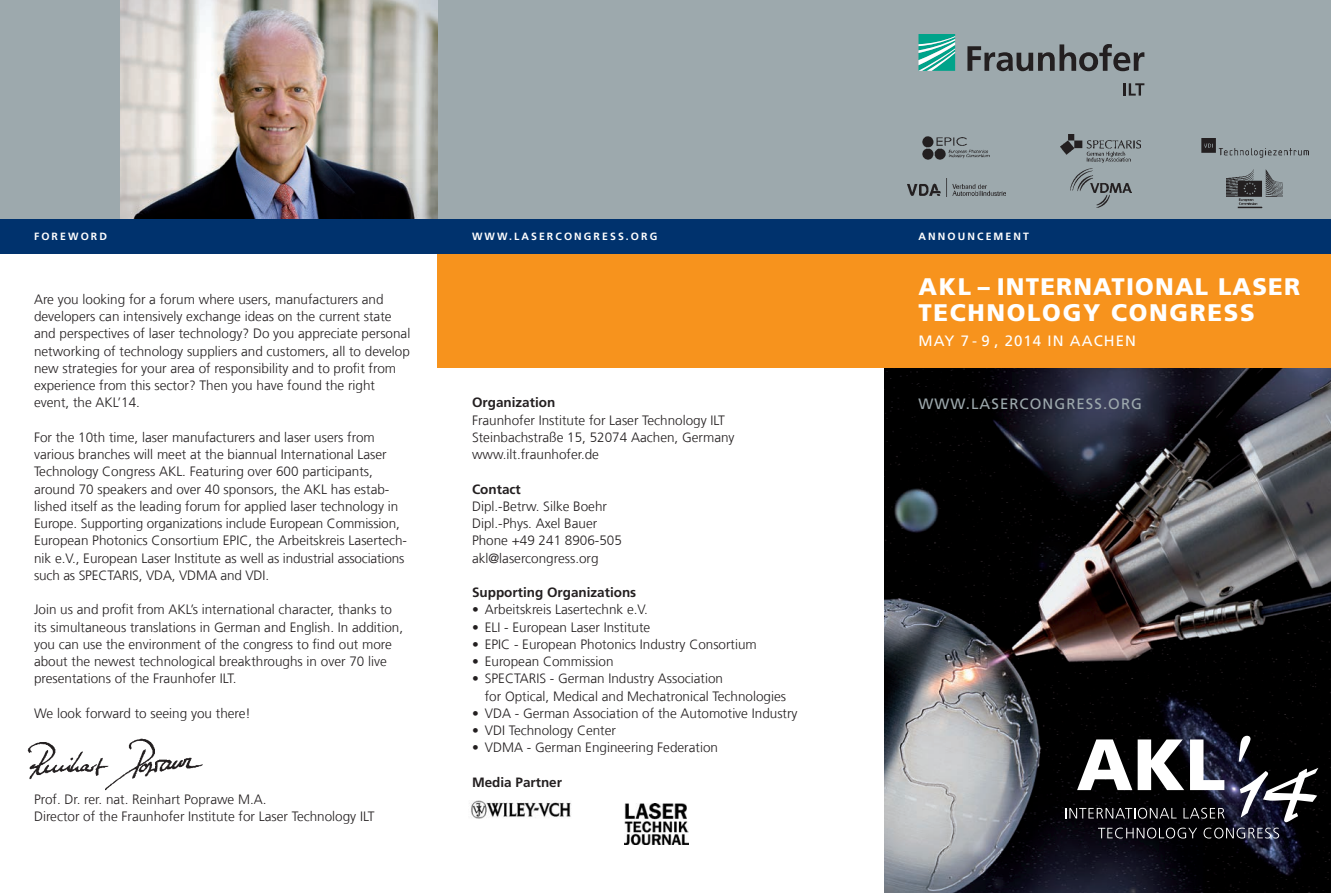
<style>
.page{position:relative;width:1331px;height:893px;background:#fff}
.page>*{position:absolute;margin:0;border:0;box-sizing:border-box;transform-origin:0 0}
.t1{font:900 24px/25.5px "Frutiger LT Com";letter-spacing:.07em;color:#fff}
.t2{font:15px "Frutiger LT Com";letter-spacing:.07em;color:#9da9ad}
.t3{font:15px "Frutiger LT Com";letter-spacing:.07em;color:#fff}
.t4{font:300 13.5px/17.2px "Frutiger LT Com";color:#231f20}
.t5{font:700 13.5px "Frutiger LT Com";color:#231f20}
.t6{font:700 10.5px "Frutiger LT Com";letter-spacing:.2em;color:#fff}
</style>
<div class="page">
<div style="left:0;top:0;width:1331px;height:231px;background:#9da9ad"></div>
<img style="left:121px;top:0;width:317px;height:219px">
<img style="left:884px;top:368px;width:447px;height:525px">
<div style="left:438px;top:247px;width:893px;height:121px;background:#f7931d"></div>
<svg style="left:918px;top:34px;width:37px;height:37px"></svg>
<svg style="left:967px;top:44px;width:177px;height:27px"></svg>
<svg style="left:1123px;top:83px;width:21px;height:13px"></svg>
<svg style="left:1077px;top:739px;width:55px;height:51px"></svg>
<svg style="left:1138px;top:739px;width:46px;height:51px"></svg>
<svg style="left:1190px;top:739px;width:34px;height:51px"></svg>
<svg style="left:1098px;top:828px;width:99px;height:10px"></svg>
<svg style="left:1203px;top:828px;width:76px;height:10px"></svg>
<svg style="left:1065px;top:808px;width:111px;height:11px"></svg>
<svg style="left:1183px;top:808px;width:42px;height:11px"></svg>
<svg style="left:1239px;top:736px;width:11px;height:26px"></svg>
<svg style="left:1240px;top:768px;width:78px;height:54px"></svg>
<div style="left:0;top:219px;width:1331px;height:34px;background:#00326d"></div>
<img style="left:471px;top:800px;width:100px;height:18px">
<img style="left:624px;top:803px;width:65px;height:42px">
<img style="left:908px;top:178px;width:98px;height:18px">
<img style="left:1201px;top:138px;width:107px;height:19px">
<img style="left:1227px;top:169px;width:55px;height:40px">
<img style="left:1061px;top:134px;width:79px;height:29px">
<img style="left:1071px;top:169px;width:60px;height:39px">
<img style="left:922px;top:136px;width:68px;height:24px">
<img style="left:27px;top:738px;width:176px;height:53px">
<p class="t6" style="left:34px;top:230px;width:75px">FOREWORD</p>
<p class="t6" style="left:472px;top:230px;width:187px">WWW.LASERCONGRESS.ORG</p>
<p class="t4" style="left:34px;top:291px;width:378px">Are you looking for a forum where users, manufacturers and developers can intensively exchange ideas on the current state and perspectives of laser technology? Do you appreciate personal networking of technology suppliers and customers, all to develop new strategies for your area of responsibility and to profit from experience from this sector? Then you have found the right event, the AKL’14.</p>
<p class="t4" style="left:34px;top:429px;width:375px">For the 10th time, laser manufacturers and laser users from various branches will meet at the biannual International Laser Technology Congress AKL. Featuring over 600 participants, around 70 speakers and over 40 sponsors, the AKL has estab&shy;lished itself as the leading forum for applied laser technology in Europe. Supporting organizations include European Commission, European Photonics Consortium EPIC, the Arbeitskreis Lasertech&shy;nik e.V., European Laser Institute as well as industrial associations such as SPECTARIS, VDA, VDMA and VDI.</p>
<p class="t4" style="left:34px;top:601px;width:371px">Join us and profit from AKL’s international character, thanks to its simultaneous translations in German and English. In addition, you can use the environment of the congress to find out more about the newest technological breakthroughs in over 70 live presentations of the Fraunhofer ILT.</p>
<p class="t4" style="left:34px;top:705px;width:218px">We look forward to seeing you there!</p>
<p class="t4" style="left:34px;top:791px;width:342px">Prof. Dr. rer. nat. Reinhart Poprawe M.A.<br>Director of the Fraunhofer Institute for Laser Technology ILT</p>
<p class="t5" style="left:472px;top:395px;width:85px">Organization</p>
<p class="t4" style="left:472px;top:411px;width:264px">Fraunhofer Institute for Laser Technology ILT<br>Steinbachstraße 15, 52074 Aachen, Germany www.ilt.fraunhofer.de</p>
<p class="t5" style="left:472px;top:481px;width:50px">Contact</p>
<p class="t4" style="left:472px;top:498px;width:151px">Dipl.-Betrw. Silke Boehr<br>Dipl.-Phys. Axel Bauer<br>Phone +49 241 8906-505 akl@lasercongress.org</p>
<p class="t5" style="left:472px;top:584px;width:166px">Supporting Organizations</p>
<p class="t4" style="left:472px;top:601px;width:177px">• Arbeitskreis Lasertechnk e.V.</p>
<p class="t4" style="left:472px;top:618px;width:180px">• ELI - European Laser Institute</p>
<p class="t4" style="left:472px;top:636px;width:286px">• EPIC - European Photonics Industry Consortium</p>
<p class="t4" style="left:472px;top:653px;width:143px">• European Commission</p>
<p class="t4" style="left:485px;top:670px;width:303px;text-indent:-13px">• SPECTARIS - German Industry Association<br>for Optical, Medical and Mechatronical Technologies</p>
<p class="t4" style="left:472px;top:705px;width:327px">• VDA - German Association of the Automotive Industry</p>
<p class="t4" style="left:472px;top:722px;width:146px">• VDI Technology Center</p>
<p class="t4" style="left:472px;top:739px;width:248px">• VDMA - German Engineering Federation</p>
<p class="t5" style="left:472px;top:774px;width:92px">Media Partner</p>
<p class="t6" style="left:918px;top:230px;width:112px">ANNOUNCEMENT</p>
<h1 class="t1" style="left:918px;top:274px;width:383px">AKL – INTERNATIONAL LASER<br>TECHNOLOGY CONGRESS</h1>
<p class="t3" style="left:918px;top:332px;width:219px">MAY 7 - 9 , 2014 IN AACHEN</p>
<p class="t2" style="left:918px;top:395px;width:225px">WWW.LASERCONGRESS.ORG</p>
</div>
